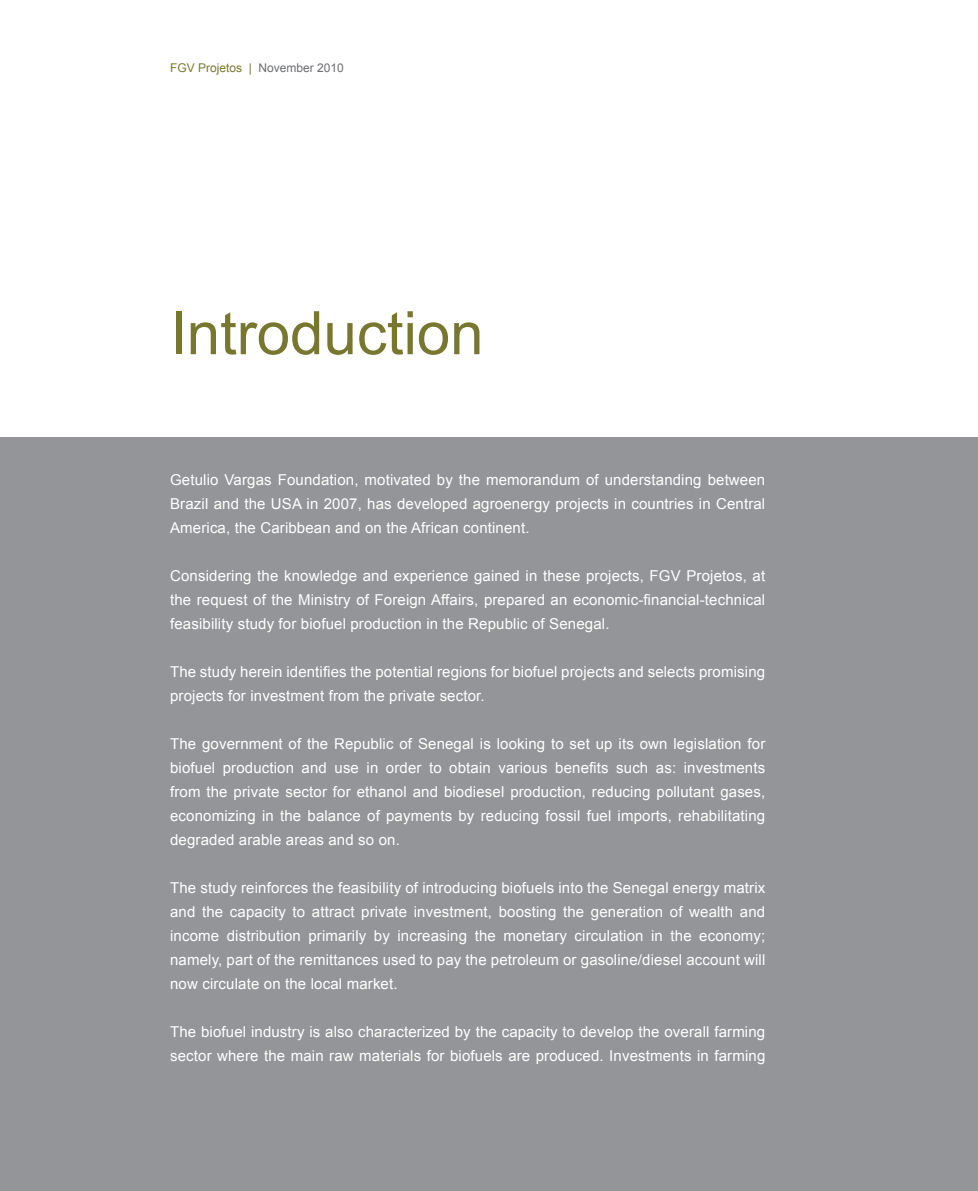
<style>
.page{position:relative;width:978px;height:1191px;background:#fff}
.page>*{position:absolute;margin:0;border:0;box-sizing:border-box;transform-origin:0 0}
.t1{font:60px "Arial";color:#787730}
.Título_1{font:15px/24px "Arial";letter-spacing:.01em;color:#fff;text-align:justify}
.t2{font:12px "Arial";color:#787730}
.s1{color:#6c6d70}
</style>
<div class="page">
<div style="left:0;top:438px;width:978px;height:753px;background:#939598"></div>
<p class="t2" style="left:170px;top:60px;width:175px">FGV Projetos | <span class="s1">November 2010</span></p>
<p class="t1" style="left:170px;top:294px;width:315px">Introduction</p>
<p class="Título_1" style="left:170px;top:468px;width:597px">Getulio Vargas Foundation, motivated by the memorandum of understanding between Brazil and the USA in 2007, has developed agroenergy projects in countries in Central America, the Caribbean and on the African continent.</p>
<p class="Título_1" style="left:170px;top:564px;width:597px">Considering the knowledge and experience gained in these projects, FGV Projetos, at the request of the Ministry of Foreign Affairs, prepared an economic-financial-technical feasibility study for biofuel production in the Republic of Senegal.</p>
<p class="Título_1" style="left:170px;top:660px;width:597px">The study herein identifies the potential regions for biofuel projects and selects promising projects for investment from the private sector.</p>
<p class="Título_1" style="left:170px;top:732px;width:597px">The government of the Republic of Senegal is looking to set up its own legislation for biofuel production and use in order to obtain various benefits such as: investments from the private sector for ethanol and biodiesel production, reducing pollutant gases, economizing in the balance of payments by reducing fossil fuel imports, rehabilitating degraded arable areas and so on.</p>
<p class="Título_1" style="left:170px;top:876px;width:597px">The study reinforces the feasibility of introducing biofuels into the Senegal energy matrix and the capacity to attract private investment, boosting the generation of wealth and income distribution primarily by increasing the monetary circulation in the economy; namely, part of the remittances used to pay the petroleum or gasoline/diesel account will now circulate on the local market.</p>
<p class="Título_1" style="left:170px;top:1020px;width:597px">The biofuel industry is also characterized by the capacity to develop the overall farming sector where the main raw materials for biofuels are produced. Investments in farming</p>
</div>
